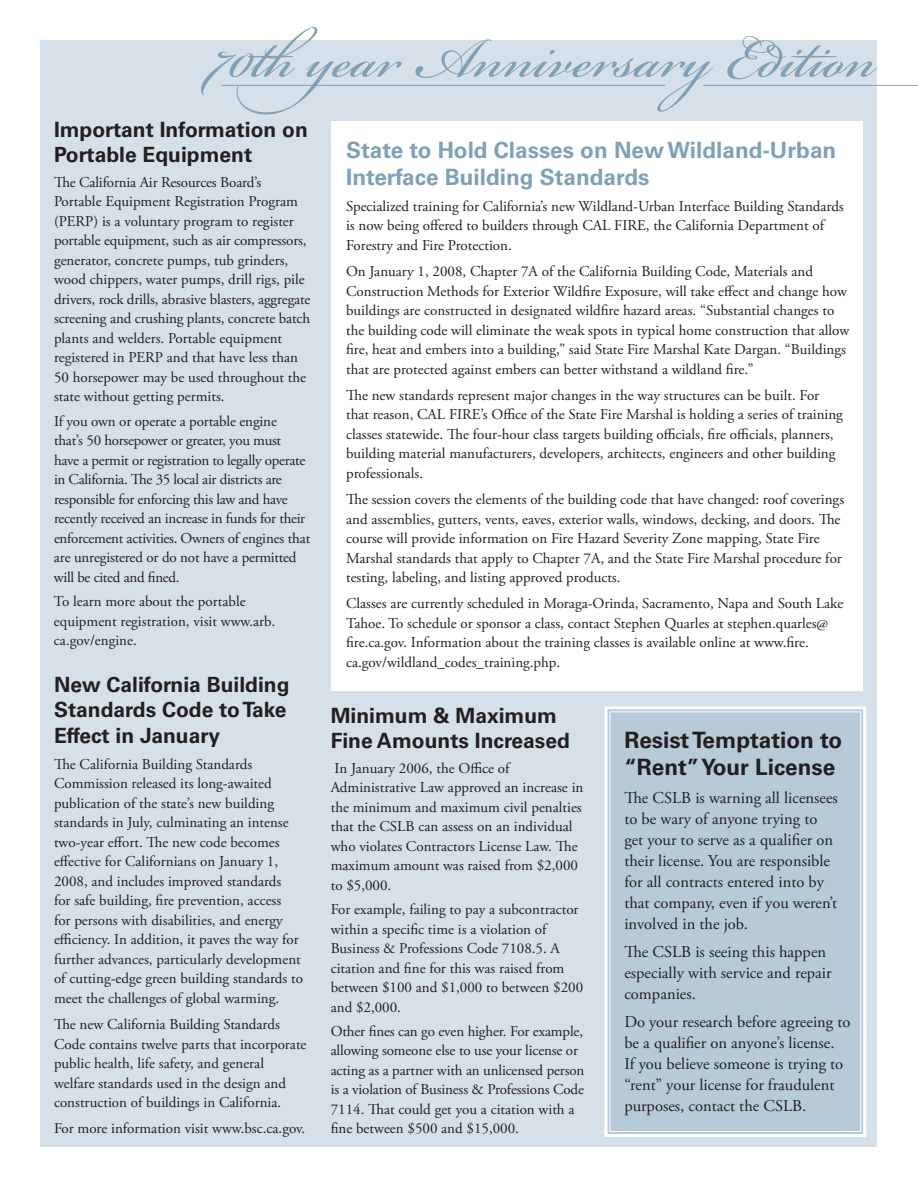
<style>
.page{position:relative;width:918px;height:1188px;background:#fff}
.page>*{position:absolute;margin:0;border:0;box-sizing:border-box;transform-origin:0 0}
.t1{font:700 22.5px/27px "Univers";color:#7fa1b6}
.t2{font:700 22.5px/27px "Univers";color:#231f20}
.t3{font:700 21px/25.2px "Univers";color:#231f20}
.t4{font:16.5px/21px "Adobe Garamond Pro";color:#231f20}
.t5{font:15px/19.5px "Adobe Garamond Pro";letter-spacing:-.005em;color:#231f20}
</style>
<div class="page">
<div style="left:40px;top:40px;width:838px;height:1108px;background:#d6e0e9"></div>
<div style="left:332px;top:122px;width:531px;height:569px;background:#fff"></div>
<svg style="left:201px;top:27px;width:676px;height:88px"></svg>
<hr style="left:221px;top:85px;width:444px;height:1px;background:#7fa1b6">
<hr style="left:703px;top:85px;width:215px;height:1px;background:#7fa1b6">
<div style="left:604px;top:706px;width:262px;height:431px;background:#b7cad8"></div>
<div style="left:610px;top:711px;width:251px;height:421px;border:1px solid #fff"></div>
<h2 class="t3" style="left:54px;top:119px;width:255px">Important Information on<br>Portable Equipment</h2>
<p class="t5" style="left:54px;top:174px;width:258px">The California Air Resources Board’s Portable Equipment Registration Program (PERP) is a voluntary program to register portable equipment, such as air compressors, generator, concrete pumps, tub grinders, wood chippers, water pumps, drill rigs, pile drivers, rock drills, abrasive blasters, aggregate screening and crushing plants, concrete batch plants and welders. Portable equipment registered in PERP and that have less than 50 horsepower may be used throughout the state without getting permits.</p>
<p class="t5" style="left:54px;top:412px;width:258px">If you own or operate a portable engine<br>that’s 50 horsepower or greater, you must<br>have a permit or registration to legally operate in California. The 35 local air districts are responsible for enforcing this law and have recently received an increase in funds for their enforcement activities. Owners of engines that are unregistered or do not have a permitted will be cited and fined.</p>
<p class="t5" style="left:54px;top:593px;width:223px">To learn more about the portable equipment registration, visit www.arb. ca.gov/engine.</p>
<h2 class="t3" style="left:54px;top:674px;width:237px">New California Building<br>Standards Code to Take<br>Effect in January</h2>
<p class="t5" style="left:54px;top:756px;width:251px">The California Building Standards Commission released its long-awaited publication of the state’s new building standards in July, culminating an intense two-year effort. The new code becomes effective for Californians on January 1, 2008, and includes improved standards<br>for safe building, fire prevention, access<br>for persons with disabilities, and energy efficiency. In addition, it paves the way for further advances, particularly development of cutting-edge green building standards to meet the challenges of global warming.</p>
<p class="t5" style="left:54px;top:1016px;width:254px">The new California Building Standards Code contains twelve parts that incorporate public health, life safety, and general welfare standards used in the design and construction of buildings in California.</p>
<p class="t5" style="left:54px;top:1120px;width:253px">For more information visit www.bsc.ca.gov.</p>
<h1 class="t1" style="left:346px;top:138px;width:492px">State to Hold Classes on New Wildland-Urban<br>Interface Building Standards</h1>
<p class="t5" style="left:346px;top:198px;width:499px">Specialized training for California’s new Wildland-Urban Interface Building Standards is now being offered to builders through CAL FIRE, the California Department of<br>Forestry and Fire Protection.</p>
<p class="t5" style="left:346px;top:263px;width:505px">On January 1, 2008, Chapter 7A of the California Building Code, Materials and Construction Methods for Exterior Wildfire Exposure, will take effect and change how buildings are constructed in designated wildfire hazard areas. “Substantial changes to the building code will eliminate the weak spots in typical home construction that allow fire, heat and embers into a building,” said State Fire Marshal Kate Dargan. “Buildings that are protected against embers can better withstand a wildland fire.”</p>
<p class="t5" style="left:346px;top:387px;width:499px">The new standards represent major changes in the way structures can be built. For that reason, CAL FIRE’s Office of the State Fire Marshal is holding a series of training classes statewide. The four-hour class targets building officials, fire officials, planners, building material manufacturers, developers, architects, engineers and other building professionals.</p>
<p class="t5" style="left:346px;top:491px;width:500px">The session covers the elements of the building code that have changed: roof coverings and assemblies, gutters, vents, eaves, exterior walls, windows, decking, and doors. The course will provide information on Fire Hazard Severity Zone mapping, State Fire Marshal standards that apply to Chapter 7A, and the State Fire Marshal procedure for testing, labeling, and listing approved products.</p>
<p class="t5" style="left:346px;top:595px;width:499px">Classes are currently scheduled in Moraga-Orinda, Sacramento, Napa and South Lake Tahoe. To schedule or sponsor a class, contact Stephen Quarles at stephen.quarles@ fire.ca.gov. Information about the training classes is available online at www.fire. ca.gov/wildland_codes_training.php.</p>
<h2 class="t3" style="left:331px;top:705px;width:241px">Minimum &amp; Maximum<br>Fine Amounts Increased</h2>
<p class="t5" style="left:331px;top:760px;width:254px">In January 2006, the Office of Administrative Law approved an increase in the minimum and maximum civil penalties that the CSLB can assess on an individual who violates Contractors License Law. The maximum amount was raised from $2,000 to $5,000.</p>
<p class="t5" style="left:331px;top:901px;width:254px">For example, failing to pay a subcontractor within a specific time is a violation of Business &amp; Professions Code 7108.5. A citation and fine for this was raised from between $100 and $1,000 to between $200 and $2,000.</p>
<p class="t5" style="left:331px;top:1023px;width:255px">Other fines can go even higher. For example, allowing someone else to use your license or acting as a partner with an unlicensed person is a violation of Business &amp; Professions Code 7114. That could get you a citation with a fine between $500 and $15,000.</p>
<h1 class="t2" style="left:624px;top:729px;width:219px">Resist Temptation to “Rent” Your License</h1>
<p class="t4" style="left:624px;top:789px;width:215px">The CSLB is warning all licensees to be wary of anyone trying to get your to serve as a qualifier on their license. You are responsible for all contracts entered into by that company, even if you weren’t involved in the job.</p>
<p class="t4" style="left:624px;top:942px;width:209px">The CSLB is seeing this happen especially with service and repair companies.</p>
<p class="t4" style="left:624px;top:1012px;width:228px">Do your research before agreeing to be a qualifier on anyone’s license.<br>If you believe someone is trying to “rent” your license for fraudulent purposes, contact the CSLB.</p>
</div>
